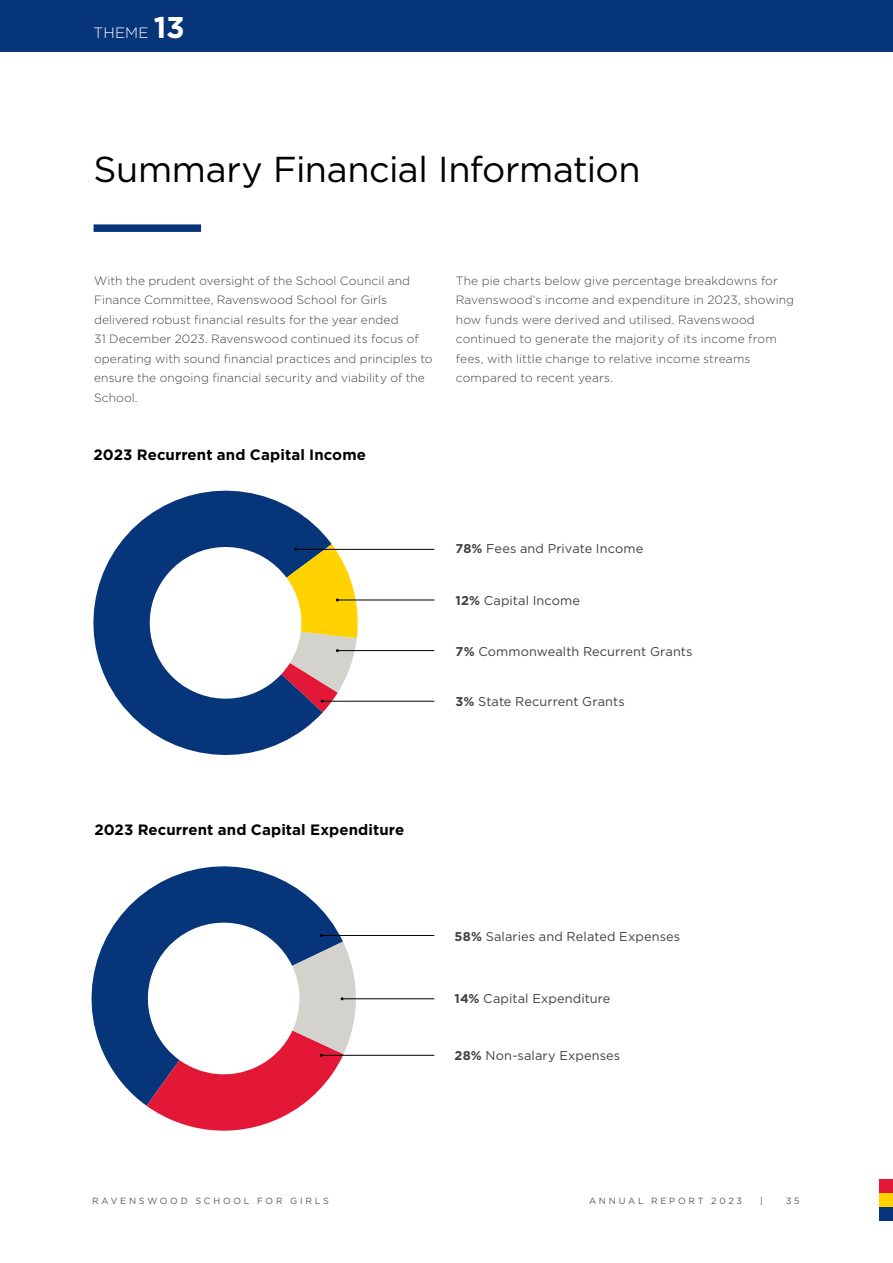
<style>
.page{position:relative;width:893px;height:1263px;background:#fff}
.page>*{position:absolute;margin:0;border:0;box-sizing:border-box;transform-origin:0 0}
.t1{font:36px "Gotham";letter-spacing:-.01em;color:#000}
.t2{font:700 15px "Gotham";letter-spacing:.005em;color:#000}
.t3{font:300 15px "Gotham";letter-spacing:.015em;color:#fff}
.t4{font:12.75px "Gotham";letter-spacing:.01em;color:#414042}
.t5{font:300 12px/19.5px "Gotham";letter-spacing:.005em;color:#414042}
.t6{font:9px "Gotham";letter-spacing:.305em;color:#58595b}
.s1{font-weight:700;font-size:30px}
.s2{font-weight:700}
</style>
<div class="page">
<div style="left:94px;top:224px;width:107px;height:8px;background:#06357a"></div>
<svg style="left:93px;top:490px;width:239px;height:265px"></svg>
<svg style="left:91px;top:866px;width:248px;height:240px;fill:#06357a"></svg>
<hr style="left:296px;top:549px;width:138px;height:1px;background:#000">
<hr style="left:337px;top:600px;width:97px;height:1px;background:#000">
<hr style="left:321px;top:935px;width:113px;height:1px;background:#000">
<hr style="left:337px;top:650px;width:97px;height:1px;background:#000">
<hr style="left:321px;top:1055px;width:113px;height:1px;background:#000">
<hr style="left:322px;top:701px;width:112px;height:1px;background:#000">
<svg style="left:281px;top:544px;width:80px;height:168px"></svg>
<hr style="left:342px;top:998px;width:92px;height:1px;background:#000">
<svg style="left:147px;top:934px;width:214px;height:197px"></svg>
<div style="left:879px;top:1179px;width:14px;height:14px;background:#e31837"></div>
<div style="left:879px;top:1193px;width:14px;height:14px;background:#ffd200"></div>
<div style="left:879px;top:1207px;width:14px;height:14px;background:#06357a"></div>
<div style="left:0;top:0;width:893px;height:51px;background:#06357a"></div>
<p class="t3" style="left:94px;top:23px;width:93px">THEME <span class="s1">13</span></p>
<h1 class="t1" style="left:94px;top:146px;width:549px">Summary Financial Information</h1>
<p class="t5" style="left:94px;top:271px;width:340px">With the prudent oversight of the School Council and Finance Committee, Ravenswood School for Girls delivered robust financial results for the year ended<br>31 December 2023. Ravenswood continued its focus of operating with sound financial practices and principles to ensure the ongoing financial security and viability of the School.</p>
<p class="t5" style="left:456px;top:271px;width:340px">The pie charts below give percentage breakdowns for Ravenswood’s income and expenditure in 2023, showing how funds were derived and utilised. Ravenswood continued to generate the majority of its income from fees, with little change to relative income streams compared to recent years.</p>
<p class="t2" style="left:94px;top:445px;width:274px">2023 Recurrent and Capital Income</p>
<p class="t2" style="left:94px;top:820px;width:311px">2023 Recurrent and Capital Expenditure</p>
<p class="t4" style="left:456px;top:540px;width:189px"><span class="s2">78%</span> Fees and Private Income</p>
<p class="t4" style="left:456px;top:592px;width:126px"><span class="s2">12%</span> Capital Income</p>
<p class="t4" style="left:456px;top:643px;width:238px"><span class="s2">7%</span> Commonwealth Recurrent Grants</p>
<p class="t4" style="left:456px;top:694px;width:171px"><span class="s2">3%</span> State Recurrent Grants</p>
<p class="t4" style="left:455px;top:928px;width:227px"><span class="s2">58%</span> Salaries and Related Expenses</p>
<p class="t4" style="left:455px;top:990px;width:157px"><span class="s2">14%</span> Capital Expenditure</p>
<p class="t4" style="left:455px;top:1047px;width:167px"><span class="s2">28%</span> Non-salary Expenses</p>
<p class="t6" style="left:92px;top:1195px;width:238px">RAVENSWOOD SCHOOL FOR GIRLS</p>
<p class="t6" style="left:589px;top:1195px;width:155px">ANNUAL REPORT 2023</p>
<p class="t6" style="left:760px;top:1195px;width:4px">|</p>
<p class="t6" style="left:786px;top:1195px;width:15px">3 5</p>
</div>
